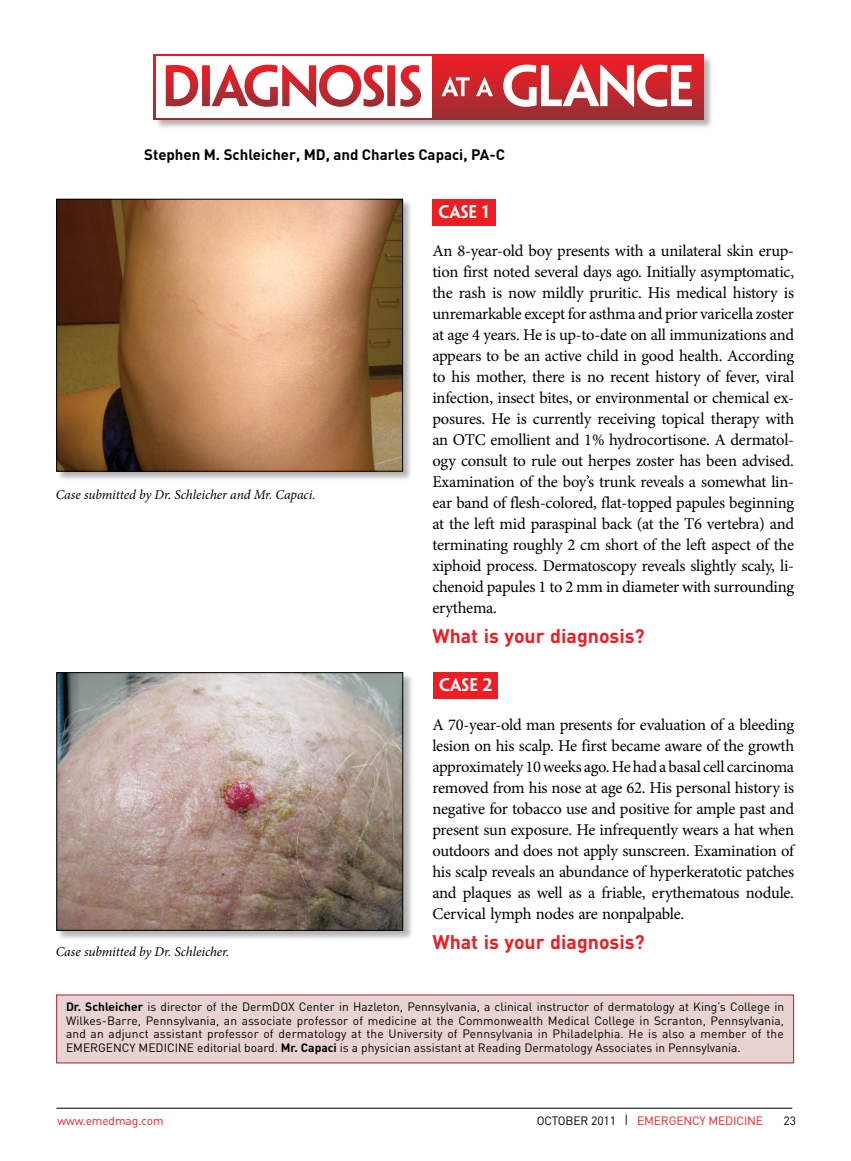
<style>
.page{position:relative;width:851px;height:1161px;background:#fff}
.page>*{position:absolute;margin:0;border:0;box-sizing:border-box;transform-origin:0 0}
.what_is_your_diagnos{font:700 19.5px "DIN";color:#ed1d24}
.dx_question{font:16.5px/21px "Minion Pro";letter-spacing:-.015em;color:#000;text-align:justify}
.t1{font:600 16.5px "Penumbra Sans Std";color:#fff}
.dx_solution{font:16.5px "Arial";color:#000}
.by{font:700 15px "DIN";color:#000}
.submitted_by{font:italic 13.5px "Minion Pro";letter-spacing:-.005em;color:#000}
.bio{font:12px/13.5px "DIN";color:#000;text-align:justify}
.t2{font:12px "DIN";letter-spacing:-.01em;color:#ed1d24}
.s1{font-weight:700}
.s2{color:#000}
</style>
<div class="page">
<div style="left:154px;top:54px;width:560px;height:75px;background:#000;opacity:.3"></div>
<div style="left:154px;top:54px;width:549px;height:65px;background:linear-gradient(to bottom,#f41c24,#992f35)"></div>
<div style="left:156px;top:56px;width:275px;height:61px;background:#fff"></div>
<svg style="left:441px;top:77px;width:28px;height:19px"></svg>
<svg style="left:476px;top:77px;width:17px;height:19px"></svg>
<svg style="left:166px;top:65px;width:255px;height:42px"></svg>
<svg style="left:503px;top:65px;width:188px;height:42px"></svg>
<hr style="left:56px;top:1108px;width:736px;height:1px;background:#000">
<div style="left:432px;top:199px;width:63px;height:26px;background:#ed1d24"></div>
<div style="left:433px;top:672px;width:64px;height:27px;background:#ed1d24"></div>
<div style="left:57px;top:199px;width:356px;height:283px;background:#000;opacity:.3"></div>
<img style="left:58px;top:201px;width:343px;height:269px">
<div style="left:56px;top:199px;width:347px;height:273px;border:1px solid #000"></div>
<div style="left:57px;top:673px;width:356px;height:268px;background:#000;opacity:.3"></div>
<img style="left:58px;top:674px;width:343px;height:255px">
<div style="left:56px;top:672px;width:347px;height:259px;border:1px solid #000"></div>
<div style="left:57px;top:995px;width:736px;height:68px;background:#e8d3d0"></div>
<p class="by" style="left:144px;top:145px;width:362px">Stephen M. Schleicher, MD, and Charles Capaci, PA-C</p>
<p class="submitted_by" style="left:56px;top:485px;width:261px">Case submitted by Dr. Schleicher and Mr. Capaci.</p>
<p class="submitted_by" style="left:56px;top:943px;width:175px">Case submitted by Dr. Schleicher.</p>
<p class="t1" style="left:438px;top:201px;width:52px">CASE 1</p>
<p class="dx_question" style="left:432px;top:240px;width:363px">An 8-year-old boy presents with a unilateral skin erup&shy;tion first noted several days ago. Initially asymptomatic, the rash is now mildly pruritic. His medical history is unremarkable except for asthma and prior varicella zoster at age 4 years. He is up-to-date on all immunizations and appears to be an active child in good health. According to his mother, there is no recent history of fever, viral infection, insect bites, or environmental or chemical ex&shy;posures. He is currently receiving topical therapy with an OTC emollient and 1% hydrocortisone. A dermatol&shy;ogy consult to rule out herpes zoster has been advised.<br>Examination of the boy’s trunk reveals a somewhat lin&shy;ear band of flesh-colored, flat-topped papules beginning at the left mid paraspinal back (at the T6 vertebra) and terminating roughly 2 cm short of the left aspect of the xiphoid process. Dermatoscopy reveals slightly scaly, li&shy;chenoid papules 1 to 2 mm in diameter with surrounding erythema.</p>
<p class="what_is_your_diagnos" style="left:432px;top:623px;width:214px">What is your diagnosis?</p>
<p class="t1" style="left:439px;top:675px;width:55px">CASE 2</p>
<p class="dx_question" style="left:432px;top:714px;width:363px">A 70-year-old man presents for evaluation of a bleeding lesion on his scalp. He first became aware of the growth approximately 10 weeks ago. He had a basal cell carcinoma removed from his nose at age 62. His personal history is negative for tobacco use and positive for ample past and present sun exposure. He infrequently wears a hat when outdoors and does not apply sunscreen. Examination of his scalp reveals an abundance of hyperkeratotic patches and plaques as well as a friable, erythematous nodule.<br>Cervical lymph nodes are nonpalpable.</p>
<p class="what_is_your_diagnos" style="left:432px;top:929px;width:214px">What is your diagnosis?</p>
<p class="bio" style="left:66px;top:1000px;width:719px"><span class="s1">Dr. Schleicher</span> is director of the DermDOX Center in Hazleton, Pennsylvania, a clinical instructor of dermatology at King’s College in Wilkes-Barre, Pennsylvania, an associate professor of medicine at the Commonwealth Medical College in Scranton, Pennsylvania, and an adjunct assistant professor of dermatology at the University of Pennsylvania in Philadelphia. He is also a member of the EMERGENCY MEDICINE editorial board. <span class="s1">Mr. Capaci</span> is a physician assistant at Reading Dermatology Associates in Pennsylvania.</p>
<p class="dx_solution" style="left:432px;top:1010px;width:72px">[[Case 1]]</p>
<p class="t2" style="left:58px;top:1113px;width:108px">www.emedmag.com</p>
<p class="t2" style="left:536px;top:1113px;width:228px"><span class="s2">OCTOBER 2011 |</span> EMERGENCY MEDICINE</p>
<p class="bio" style="left:783px;top:1114px;width:14px">23</p>
</div>
